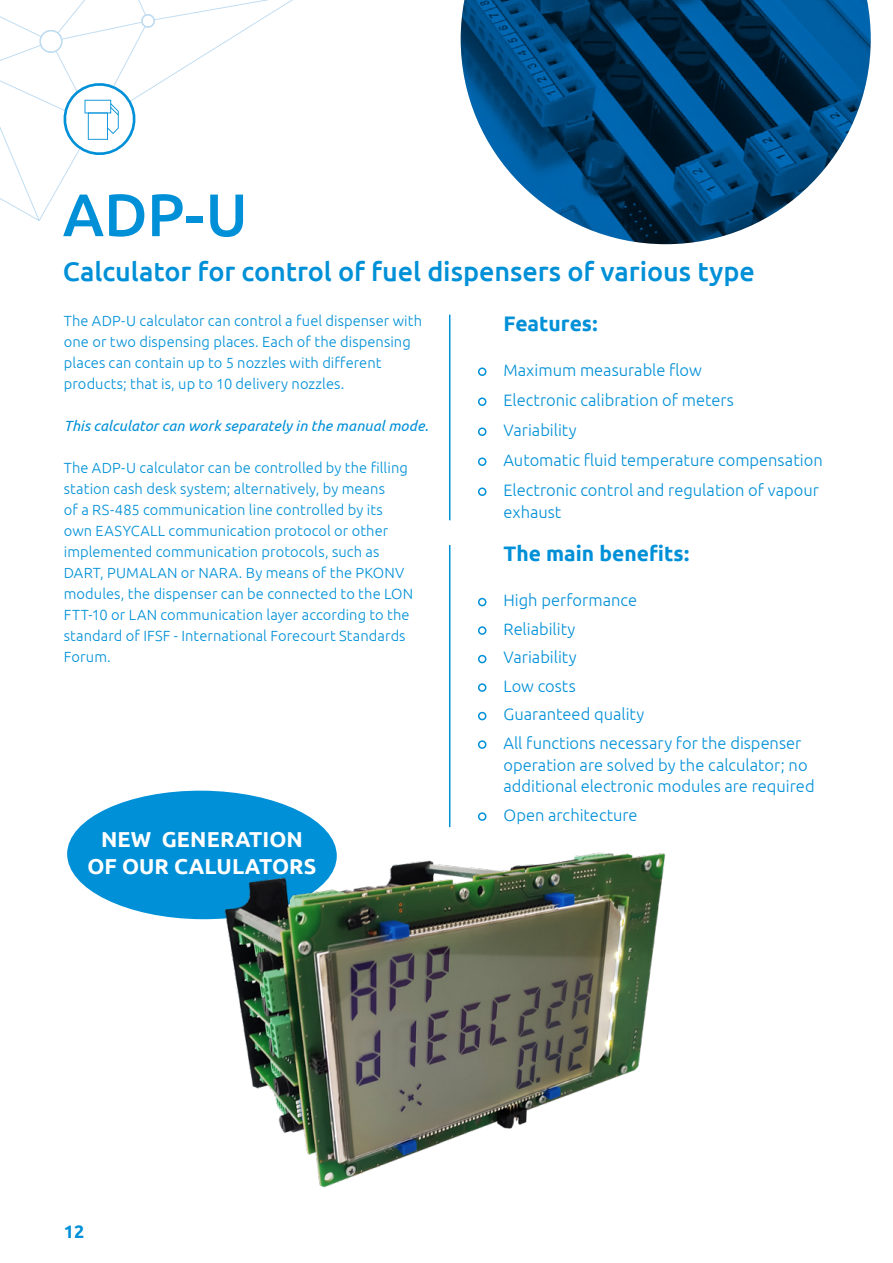
<style>
.page{position:relative;width:893px;height:1263px;background:#fff}
.page>*{position:absolute;margin:0;border:0;box-sizing:border-box;transform-origin:0 0}
.t1{font:500 60px "Ubuntu";color:#0090d7}
.t2{font:500 27px "Ubuntu";letter-spacing:-.005em;color:#0090d7}
.t3{font:700 21.6px/27px "Ubuntu";letter-spacing:.005em;color:#fff;text-align:center}
.t4{font:700 21px "Ubuntu";color:#0090d7}
.t5{font:700 18px "Ubuntu";color:#0090d7}
.t6{font:300 16.5px/28.5px "Ubuntu";color:#0090d7}
.t7{font:300 14.7px/21px "Ubuntu";letter-spacing:.005em;color:#0090d7}
.t8{font:italic 14.7px "Ubuntu";letter-spacing:.005em;color:#0090d7}
</style>
<div class="page">
<svg style="left:67px;top:790px;width:256px;height:100px"></svg>
<img style="left:461px;top:0;width:410px;height:244px">
<div style="left:478px;top:367px;width:8px;height:9px;border:2px solid #0090d7;border-radius:50%"></div>
<div style="left:478px;top:397px;width:8px;height:9px;border:2px solid #0090d7;border-radius:50%"></div>
<div style="left:478px;top:427px;width:8px;height:9px;border:2px solid #0090d7;border-radius:50%"></div>
<div style="left:478px;top:457px;width:8px;height:9px;border:2px solid #0090d7;border-radius:50%"></div>
<div style="left:478px;top:487px;width:8px;height:9px;border:2px solid #0090d7;border-radius:50%"></div>
<hr style="left:449px;top:315px;width:1px;height:205px;background:#0090d7">
<svg style="left:0;top:0;width:293px;height:221px"></svg>
<div style="left:478px;top:598px;width:8px;height:8px;border:2px solid #0090d7;border-radius:50%"></div>
<div style="left:478px;top:626px;width:8px;height:9px;border:2px solid #0090d7;border-radius:50%"></div>
<div style="left:478px;top:655px;width:8px;height:8px;border:2px solid #0090d7;border-radius:50%"></div>
<div style="left:478px;top:683px;width:8px;height:9px;border:2px solid #0090d7;border-radius:50%"></div>
<div style="left:478px;top:712px;width:8px;height:8px;border:2px solid #0090d7;border-radius:50%"></div>
<div style="left:478px;top:740px;width:8px;height:9px;border:2px solid #0090d7;border-radius:50%"></div>
<div style="left:478px;top:812px;width:8px;height:9px;border:2px solid #0090d7;border-radius:50%"></div>
<hr style="left:449px;top:545px;width:1px;height:282px;background:#0090d7">
<img style="left:90px;top:827px;width:576px;height:361px">
<h1 class="t1" style="left:63px;top:177px;width:186px">ADP-‑U</h1>
<h2 class="t2" style="left:63px;top:254px;width:693px">Calculator for control of fuel dispensers of various type</h2>
<h3 class="t4" style="left:503px;top:311px;width:96px">Features:</h3>
<p class="t6" style="left:503px;top:355px;width:321px;line-height:30px">Maximum measurable flow<br>Electronic calibration of meters<br>Variability<br>Automatic fluid temperature compensation<br>Electronic control and regulation of vapour</p>
<p class="t6" style="left:503px;top:497px;width:59px">exhaust</p>
<h3 class="t4" style="left:503px;top:541px;width:187px">The main benefits:</h3>
<p class="t6" style="left:503px;top:586px;width:299px">High performance<br>Reliability<br>Variability<br>Low costs<br>Guaranteed quality<br>All functions necessary for the dispenser</p>
<p class="t6" style="left:503px;top:753px;width:313px;line-height:21.8px">operation are solved by the calculator; no additional electronic modules are required</p>
<p class="t6" style="left:503px;top:800px;width:136px">Open architecture</p>
<h3 class="t3" style="left:87px;top:825px;width:231px">NEW GENERATION<br>OF OUR CALULATORS</h3>
<p class="t7" style="left:64px;top:310px;width:360px">The ADP-U calculator can control a fuel dispenser with one or two dispensing places. Each of the dispensing places can contain up to 5 nozzles with different products; that is, up to 10 delivery nozzles.</p>
<p class="t8" style="left:64px;top:417px;width:366px">This calculator can work separately in the manual mode.</p>
<p class="t7" style="left:64px;top:457px;width:351px">The ADP-U calculator can be controlled by the filling station cash desk system; alternatively, by means<br>of a RS-485 communication line controlled by its own EASYCALL communication protocol or other implemented communication protocols, such as DART, PUMALAN or NARA. By means of the PKONV modules, the dispenser can be connected to the LON FTT-10 or LAN communication layer according to the standard of IFSF - International Forecourt Standards Forum.</p>
<p class="t5" style="left:64px;top:1221px;width:22px">12</p>
</div>
